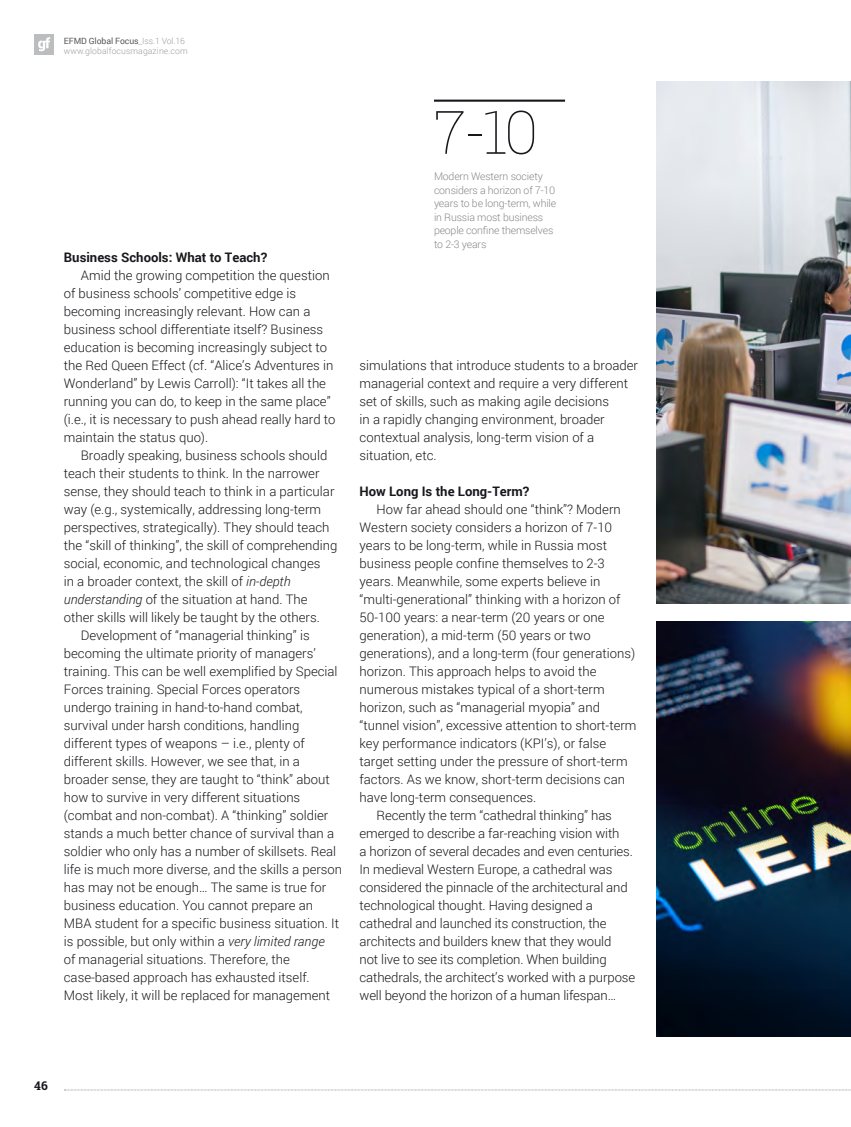
<style>
.page{position:relative;width:851px;height:1127px;background:#fff}
.page>*{position:absolute;margin:0;border:0;box-sizing:border-box;transform-origin:0 0}
.t1{font:100 60px "Roboto Slab";color:#1a171c}
.t2{font:300 13.2px/18px "Roboto";color:#1a171c}
.t3{font:700 13.2px "Roboto";color:#1a171c}
.t4{font:700 12px "Roboto Slab";color:#1a171c}
.t5{font:300 10.5px/13.5px "Roboto";letter-spacing:-.015em;color:#87888a}
.t6{font:300 8.7px/10.1px "Roboto";letter-spacing:.01em;color:#9d9ea0}
.s1{font-weight:400;color:#58585a}
.s2{font-style:italic}
</style>
<div class="page">
<svg style="left:64px;top:1089px;width:787px;height:1px"></svg>
<div style="left:34px;top:34px;width:20px;height:20px;background:#bcbdbf"></div>
<svg style="left:38px;top:37px;width:12px;height:14px"></svg>
<img style="left:656px;top:82px;width:194px;height:522px">
<img style="left:656px;top:622px;width:194px;height:414px">
<hr style="left:434px;top:100px;width:131px;height:2px;background:#1a171c">
<p class="t6" style="left:64px;top:35px;width:125px"><span class="s1">EFMD Global Focus</span>_Iss.1 Vol.16 www.globalfocusmagazine.com</p>
<p class="t3" style="left:64px;top:248px;width:205px">Business Schools: What to Teach?</p>
<p class="t2" style="left:64px;top:265px;width:273px;text-indent:17px">Amid the growing competition the question of business schools’ competitive edge is becoming increasingly relevant. How can a business school differentiate itself? Business education is becoming increasingly subject to the Red Queen Effect (cf. “Alice’s Adventures in Wonderland” by Lewis Carroll): “It takes all the running you can do, to keep in the same place” (i.e., it is necessary to push ahead really hard to maintain the status quo).</p>
<p class="t2" style="left:81px;top:445px;width:248px">Broadly speaking, business schools should</p>
<p class="t2" style="left:64px;top:463px;width:257px">teach their students to think. In the narrower</p>
<p class="t2" style="left:64px;top:481px;width:272px">sense, they should teach to think in a particular</p>
<p class="t2" style="left:64px;top:499px;width:259px">way (e.g., systemically, addressing long-term</p>
<p class="t2" style="left:64px;top:517px;width:267px">perspectives, strategically). They should teach</p>
<p class="t2" style="left:64px;top:535px;width:275px">the “skill of thinking”, the skill of comprehending</p>
<p class="t2" style="left:64px;top:553px;width:258px">social, economic, and technological changes</p>
<p class="t2" style="left:64px;top:571px;width:228px">in a broader context, the skill of <span class="s2">in-depth</span></p>
<p class="t2" style="left:64px;top:589px;width:245px"><span class="s2">understanding</span> of the situation at hand. The</p>
<p class="t2" style="left:64px;top:607px;width:257px">other skills will likely be taught by the others.</p>
<p class="t2" style="left:81px;top:625px;width:230px">Development of “managerial thinking” is</p>
<p class="t2" style="left:64px;top:643px;width:253px">becoming the ultimate priority of managers’</p>
<p class="t2" style="left:64px;top:661px;width:275px">training. This can be well exemplified by Special</p>
<p class="t2" style="left:64px;top:679px;width:238px">Forces training. Special Forces operators</p>
<p class="t2" style="left:64px;top:697px;width:240px">undergo training in hand-to-hand combat,</p>
<p class="t2" style="left:64px;top:715px;width:237px">survival under harsh conditions, handling</p>
<p class="t2" style="left:64px;top:733px;width:242px">different types of weapons – i.e., plenty of</p>
<p class="t2" style="left:64px;top:751px;width:238px">different skills. However, we see that, in a</p>
<p class="t2" style="left:64px;top:769px;width:267px">broader sense, they are taught to “think” about</p>
<p class="t2" style="left:64px;top:787px;width:238px">how to survive in very different situations</p>
<p class="t2" style="left:64px;top:805px;width:266px">(combat and non-combat). A “thinking” soldier</p>
<p class="t2" style="left:64px;top:823px;width:272px">stands a much better chance of survival than a</p>
<p class="t2" style="left:64px;top:841px;width:274px">soldier who only has a number of skillsets. Real</p>
<p class="t2" style="left:64px;top:859px;width:280px">life is much more diverse, and the skills a person</p>
<p class="t2" style="left:64px;top:877px;width:264px">has may not be enough… The same is true for</p>
<p class="t2" style="left:64px;top:895px;width:251px">business education. You cannot prepare an</p>
<p class="t2" style="left:64px;top:913px;width:277px">MBA student for a specific business situation. It</p>
<p class="t2" style="left:64px;top:931px;width:262px">is possible, but only within a <span class="s2">very limited range</span></p>
<p class="t2" style="left:64px;top:949px;width:228px">of managerial situations. Therefore, the</p>
<p class="t2" style="left:64px;top:967px;width:247px">case-based approach has exhausted itself.</p>
<p class="t2" style="left:64px;top:985px;width:268px">Most likely, it will be replaced for management</p>
<h1 class="t1" style="left:434px;top:91px;width:106px">7-10</h1>
<p class="t5" style="left:434px;top:169px;width:124px">Modern Western society considers a horizon of 7-10 years to be long-term, while in Russia most business people confine themselves to 2-3 years</p>
<p class="t2" style="left:359px;top:356px;width:280px">simulations that introduce students to a broader managerial context and require a very different set of skills, such as making agile decisions<br>in a rapidly changing environment, broader contextual analysis, long-term vision of a situation, etc.</p>
<p class="t3" style="left:359px;top:482px;width:171px">How Long Is the Long-Term?</p>
<p class="t2" style="left:376px;top:500px;width:246px">How far ahead should one “think”? Modern</p>
<p class="t2" style="left:359px;top:518px;width:254px">Western society considers a horizon of 7-10</p>
<p class="t2" style="left:359px;top:536px;width:249px">years to be long-term, while in Russia most</p>
<p class="t2" style="left:359px;top:554px;width:247px">business people confine themselves to 2-3</p>
<p class="t2" style="left:359px;top:572px;width:242px">years. Meanwhile, some experts believe in</p>
<p class="t2" style="left:359px;top:590px;width:262px">“multi-generational” thinking with a horizon of</p>
<p class="t2" style="left:359px;top:608px;width:246px">50-100 years: a near-term (20 years or one</p>
<p class="t2" style="left:359px;top:626px;width:233px">generation), a mid-term (50 years or two</p>
<p class="t2" style="left:359px;top:644px;width:277px">generations), and a long-term (four generations)</p>
<p class="t2" style="left:359px;top:662px;width:238px">horizon. This approach helps to avoid the</p>
<p class="t2" style="left:359px;top:680px;width:246px">numerous mistakes typical of a short-term</p>
<p class="t2" style="left:359px;top:698px;width:242px">horizon, such as “managerial myopia” and</p>
<p class="t2" style="left:359px;top:716px;width:278px">“tunnel vision”, excessive attention to short-term</p>
<p class="t2" style="left:359px;top:734px;width:248px">key performance indicators (KPI’s), or false</p>
<p class="t2" style="left:359px;top:752px;width:269px">target setting under the pressure of short-term</p>
<p class="t2" style="left:359px;top:770px;width:267px">factors. As we know, short-term decisions can</p>
<p class="t2" style="left:359px;top:788px;width:178px">have long-term consequences.</p>
<p class="t2" style="left:376px;top:806px;width:237px">Recently the term “cathedral thinking” has</p>
<p class="t2" style="left:359px;top:824px;width:261px">emerged to describe a far-reaching vision with</p>
<p class="t2" style="left:359px;top:842px;width:275px">a horizon of several decades and even centuries.</p>
<p class="t2" style="left:359px;top:860px;width:254px">In medieval Western Europe, a cathedral was</p>
<p class="t2" style="left:359px;top:878px;width:270px">considered the pinnacle of the architectural and</p>
<p class="t2" style="left:359px;top:896px;width:235px">technological thought. Having designed a</p>
<p class="t2" style="left:359px;top:913px;width:248px">cathedral and launched its construction, the</p>
<p class="t2" style="left:359px;top:931px;width:253px">architects and builders knew that they would</p>
<p class="t2" style="left:359px;top:949px;width:249px">not live to see its completion. When building</p>
<p class="t2" style="left:359px;top:967px;width:277px">cathedrals, the architect’s worked with a purpose</p>
<p class="t2" style="left:359px;top:985px;width:258px">well beyond the horizon of a human lifespan…</p>
<p class="t4" style="left:34px;top:1077px;width:15px">46</p>
</div>
